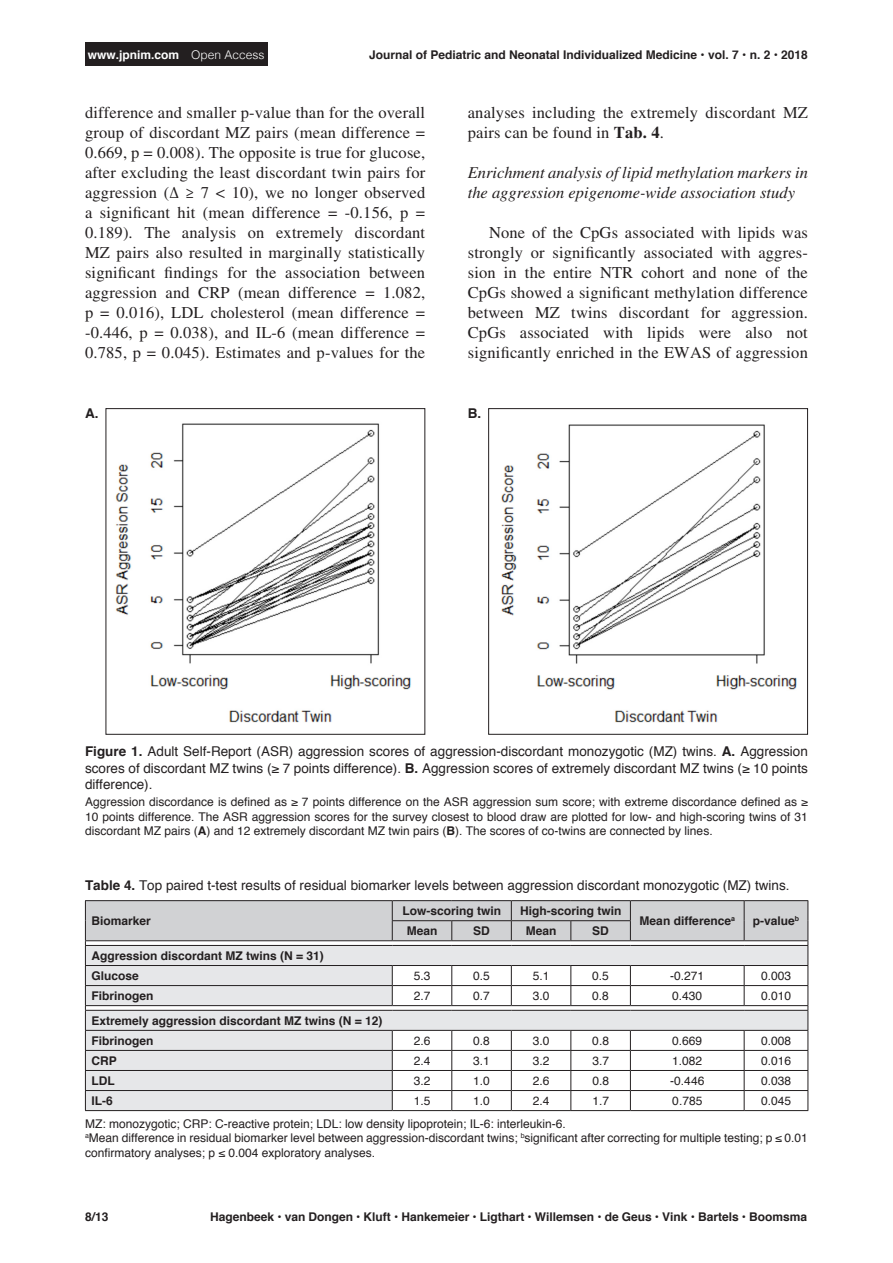
<style>
.page{position:relative;width:893px;height:1263px;background:#fff}
.page>*{position:absolute;margin:0;border:0;box-sizing:border-box;transform-origin:0 0}
.Body1{font:16.5px/20px "Times LT Std";letter-spacing:.01em;color:#231f20;text-align:justify}
.Heading3{font:italic 16.5px/20px "Times LT Std";color:#231f20}
.t1{font:13.5px/16.2px "Helvetica";color:#231f20;text-align:justify}
.t2{font:700 13.5px "Helvetica";color:#231f20}
.Table1{font:12px/14.4px "Helvetica";color:#231f20;text-align:justify}
.Table1-2{font:700 12px "Helvetica";color:#231f20}
.t3{font:700 12px "Helvetica";color:#fff}
.s1{font-weight:300}
.s2{font-weight:700}
</style>
<div class="page">
<div style="left:85px;top:43px;width:182px;height:23px;background:#231f20"></div>
<img style="left:115px;top:423px;width:296px;height:300px">
<div style="left:106px;top:408px;width:319px;height:327px;border:1px solid #231f20"></div>
<img style="left:501px;top:424px;width:296px;height:299px">
<div style="left:488px;top:408px;width:320px;height:327px;border:1px solid #231f20"></div>
<hr style="left:85px;top:900px;width:307px;height:1px;background:#231f20">
<hr style="left:392px;top:900px;width:60px;height:1px;background:#231f20">
<hr style="left:452px;top:900px;width:59px;height:1px;background:#231f20">
<hr style="left:511px;top:900px;width:60px;height:1px;background:#231f20">
<hr style="left:571px;top:900px;width:59px;height:1px;background:#231f20">
<hr style="left:630px;top:900px;width:114px;height:1px;background:#231f20">
<hr style="left:744px;top:900px;width:64px;height:1px;background:#231f20">
<svg style="left:85px;top:901px;width:723px;height:209px"></svg>
<hr style="left:85px;top:1110px;width:307px;height:1px;background:#231f20">
<hr style="left:392px;top:1110px;width:60px;height:1px;background:#231f20">
<hr style="left:452px;top:1110px;width:59px;height:1px;background:#231f20">
<hr style="left:511px;top:1110px;width:60px;height:1px;background:#231f20">
<hr style="left:571px;top:1110px;width:59px;height:1px;background:#231f20">
<hr style="left:630px;top:1110px;width:114px;height:1px;background:#231f20">
<hr style="left:744px;top:1110px;width:64px;height:1px;background:#231f20">
<p class="t3" style="left:88px;top:45px;width:178px">www.jpnim.com <span class="s1">Open Access</span></p>
<p class="Table1-2" style="left:369px;top:45px;width:440px">Journal of Pediatric and Neonatal Individualized Medicine • vol. 7 • n. 2 • 2018</p>
<p class="Body1" style="left:85px;top:103px;width:342px">difference and smaller p-value than for the overall group of discordant MZ pairs (mean difference = 0.669, p = 0.008). The opposite is true for glucose, after excluding the least discordant twin pairs for aggression (Δ ≥ 7 &lt; 10), we no longer observed a significant hit (mean difference = -0.156, p = 0.189). The analysis on extremely discordant MZ pairs also resulted in marginally statistically significant findings for the association between aggression and CRP (mean difference = 1.082, p = 0.016), LDL cholesterol (mean difference = -0.446, p = 0.038), and IL-6 (mean difference = 0.785, p = 0.045). Estimates and p-values for the</p>
<p class="Body1" style="left:468px;top:102px;width:342px">analyses including the extremely discordant MZ pairs can be found in <span class="s2">Tab. 4</span>.</p>
<p class="Heading3" style="left:468px;top:162px;width:342px">Enrichment analysis of lipid methylation markers in the aggression epigenome-wide association study</p>
<p class="Body1" style="left:468px;top:222px;width:342px;text-indent:21px">None of the CpGs associated with lipids was strongly or significantly associated with aggres&shy;sion in the entire NTR cohort and none of the CpGs showed a significant methylation difference between MZ twins discordant for aggression.<br>CpGs associated with lipids were also not significantly enriched in the EWAS of aggression</p>
<p class="t2" style="left:85px;top:403px;width:15px">A.</p>
<p class="t2" style="left:468px;top:403px;width:15px">B.</p>
<p class="t1" style="left:85px;top:744px;width:724px"><span class="s2">Figure 1.</span> Adult Self-Report (ASR) aggression scores of aggression-discordant monozygotic (MZ) twins. <span class="s2">A.</span> Aggression scores of discordant MZ twins (≥ 7 points difference). <span class="s2">B.</span> Aggression scores of extremely discordant MZ twins (≥ 10 points difference).</p>
<p class="Table1" style="left:85px;top:795px;width:724px">Aggression discordance is defined as ≥ 7 points difference on the ASR aggression sum score; with extreme discordance defined as ≥ 10 points difference. The ASR aggression scores for the survey closest to blood draw are plotted for low- and high-scoring twins of 31 discordant MZ pairs (<span class="s2">A</span>) and 12 extremely discordant MZ twin pairs (<span class="s2">B</span>). The scores of co-twins are connected by lines.</p>
<p class="t1" style="left:85px;top:877px;width:706px"><span class="s2">Table 4.</span> Top paired t-test results of residual biomarker levels between aggression discordant monozygotic (MZ) twins.</p>
<p class="Table1-2" style="left:91px;top:911px;width:61px">Biomarker</p>
<p class="Table1-2" style="left:402px;top:901px;width:100px">Low-scoring twin</p>
<p class="Table1-2" style="left:520px;top:901px;width:103px">High-scoring twin</p>
<p class="Table1-2" style="left:640px;top:911px;width:97px">Mean difference<sup>a</sup></p>
<p class="Table1-2" style="left:753px;top:911px;width:48px">p-value<sup>b</sup></p>
<p class="Table1-2" style="left:407px;top:921px;width:32px">Mean</p>
<p class="Table1-2" style="left:473px;top:921px;width:18px">SD</p>
<p class="Table1-2" style="left:526px;top:921px;width:32px">Mean</p>
<p class="Table1-2" style="left:592px;top:921px;width:18px">SD</p>
<p class="Table1-2" style="left:91px;top:946px;width:234px">Aggression discordant MZ twins (N = 31)</p>
<p class="Table1-2" style="left:91px;top:966px;width:49px">Glucose</p>
<p class="Table1" style="left:414px;top:969px;width:18px">5.3</p>
<p class="Table1" style="left:473px;top:969px;width:18px">0.5</p>
<p class="Table1" style="left:533px;top:969px;width:18px">5.1</p>
<p class="Table1" style="left:592px;top:969px;width:18px">0.5</p>
<p class="Table1" style="left:670px;top:969px;width:36px">-0.271</p>
<p class="Table1" style="left:761px;top:969px;width:32px">0.003</p>
<p class="Table1-2" style="left:91px;top:986px;width:64px">Fibrinogen</p>
<p class="Table1" style="left:414px;top:989px;width:18px">2.7</p>
<p class="Table1" style="left:473px;top:989px;width:18px">0.7</p>
<p class="Table1" style="left:533px;top:989px;width:18px">3.0</p>
<p class="Table1" style="left:592px;top:989px;width:18px">0.8</p>
<p class="Table1" style="left:672px;top:989px;width:32px">0.430</p>
<p class="Table1" style="left:761px;top:989px;width:32px">0.010</p>
<p class="Table1-2" style="left:91px;top:1011px;width:293px">Extremely aggression discordant MZ twins (N = 12)</p>
<p class="Table1-2" style="left:91px;top:1031px;width:64px">Fibrinogen</p>
<p class="Table1" style="left:414px;top:1034px;width:18px">2.6</p>
<p class="Table1" style="left:473px;top:1034px;width:18px">0.8</p>
<p class="Table1" style="left:533px;top:1034px;width:18px">3.0</p>
<p class="Table1" style="left:592px;top:1034px;width:18px">0.8</p>
<p class="Table1" style="left:672px;top:1034px;width:32px">0.669</p>
<p class="Table1" style="left:761px;top:1034px;width:32px">0.008</p>
<p class="Table1-2" style="left:91px;top:1051px;width:27px">CRP</p>
<p class="Table1" style="left:414px;top:1054px;width:18px">2.4</p>
<p class="Table1" style="left:473px;top:1054px;width:18px">3.1</p>
<p class="Table1" style="left:533px;top:1054px;width:18px">3.2</p>
<p class="Table1" style="left:592px;top:1054px;width:18px">3.7</p>
<p class="Table1" style="left:672px;top:1054px;width:32px">1.082</p>
<p class="Table1" style="left:761px;top:1054px;width:32px">0.016</p>
<p class="Table1-2" style="left:91px;top:1071px;width:25px">LDL</p>
<p class="Table1" style="left:414px;top:1074px;width:18px">3.2</p>
<p class="Table1" style="left:473px;top:1074px;width:18px">1.0</p>
<p class="Table1" style="left:533px;top:1074px;width:18px">2.6</p>
<p class="Table1" style="left:592px;top:1074px;width:18px">0.8</p>
<p class="Table1" style="left:670px;top:1074px;width:36px">-0.446</p>
<p class="Table1" style="left:761px;top:1074px;width:32px">0.038</p>
<p class="Table1-2" style="left:91px;top:1091px;width:23px">IL-6</p>
<p class="Table1" style="left:414px;top:1094px;width:18px">1.5</p>
<p class="Table1" style="left:473px;top:1094px;width:18px">1.0</p>
<p class="Table1" style="left:533px;top:1094px;width:18px">2.4</p>
<p class="Table1" style="left:592px;top:1094px;width:18px">1.7</p>
<p class="Table1" style="left:672px;top:1094px;width:32px">0.785</p>
<p class="Table1" style="left:761px;top:1094px;width:32px">0.045</p>
<p class="Table1" style="left:85px;top:1117px;width:482px">MZ: monozygotic; CRP: C-reactive protein; LDL: low density lipoprotein; IL-6: interleukin-6.</p>
<p class="Table1" style="left:85px;top:1131px;width:724px"><sup>a</sup>Mean difference in residual biomarker level between aggression-discordant twins; <sup>b</sup>significant after correcting for multiple testing; p ≤ 0.01 confirmatory analyses; p ≤ 0.004 exploratory analyses.</p>
<p class="Table1-2" style="left:85px;top:1207px;width:25px">8/13</p>
<p class="Table1-2" style="left:210px;top:1207px;width:598px">Hagenbeek • van Dongen • Kluft • Hankemeier • Ligthart • Willemsen • de Geus • Vink • Bartels • Boomsma</p>
</div>
